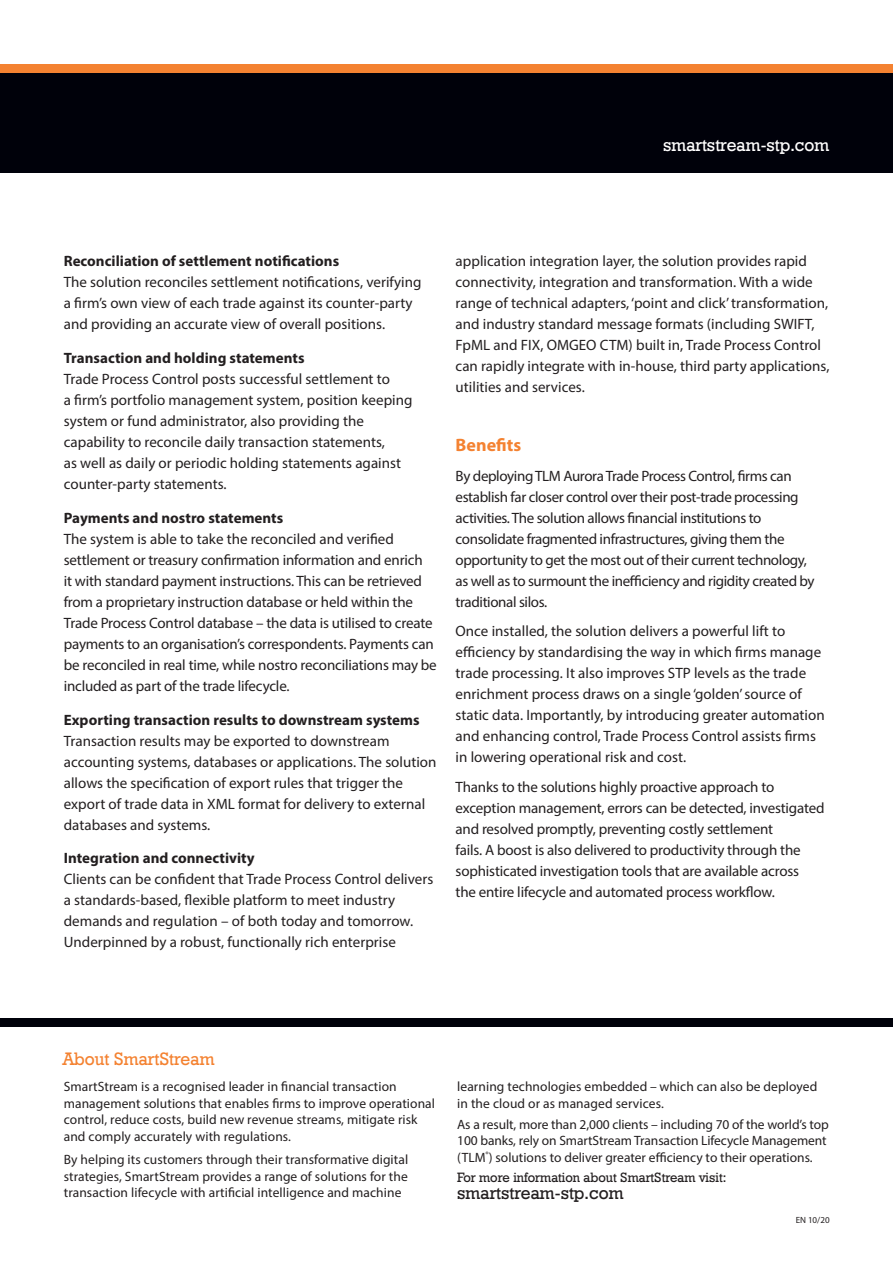
<style>
.page{position:relative;width:893px;height:1263px;background:#fff}
.page>*{position:absolute;margin:0;border:0;box-sizing:border-box;transform-origin:0 0}
.t1{font:18px "Geometric Slab 712 BT Medium A";color:#fff}
.t2{font:18px "Geometric Slab 712 BT Medium A";color:#231f20}
.t3{font:18px "Geometric Slab 712 BT Medium A";color:#f48231}
.t4{font:700 18px "Myriad Pro";color:#f48231}
.t5{font:15px/21px "Myriad Pro";color:#231f20}
.t6{font:15px/21px "Myriad Pro";letter-spacing:-.025em;color:#231f20}
.t7{font:700 15px "Myriad Pro";color:#231f20}
.t8{font:13.5px/16.5px "Myriad Pro";letter-spacing:.005em;color:#231f20}
.t9{font:13.5px "Geometric Slab 712 BT Medium A";color:#231f20}
.t10{font:9px "Myriad Pro";color:#231f20}
</style>
<div class="page">
<div style="left:0;top:64px;width:893px;height:100px;background:#f48231"></div>
<div style="left:0;top:73px;width:893px;height:100px;background:#00010a"></div>
<div style="left:0;top:1018px;width:893px;height:9px;background:#00010a"></div>
<p class="t1" style="left:663px;top:133px;width:168px">smartstream-stp.com</p>
<p class="t7" style="left:64px;top:252px;width:277px">Reconciliation of settlement notifications</p>
<p class="t5" style="left:64px;top:272px;width:359px">The solution reconciles settlement notifications, verifying a firm’s own view of each trade against its counter-party and providing an accurate view of overall positions.</p>
<p class="t7" style="left:64px;top:348px;width:242px">Transaction and holding statements</p>
<p class="t5" style="left:64px;top:368px;width:350px">Trade Process Control posts successful settlement to<br>a firm’s portfolio management system, position keeping system or fund administrator, also providing the capability to reconcile daily transaction statements,<br>as well as daily or periodic holding statements against counter-party statements.</p>
<p class="t7" style="left:64px;top:508px;width:221px">Payments and nostro statements</p>
<p class="t5" style="left:64px;top:528px;width:375px">The system is able to take the reconciled and verified settlement or treasury confirmation information and enrich<br>it with standard payment instructions. This can be retrieved from a proprietary instruction database or held within the Trade Process Control database – the data is utilised to create payments to an organisation’s correspondents. Payments can be reconciled in real time, while nostro reconciliations may be included as part of the trade lifecycle.</p>
<p class="t7" style="left:64px;top:710px;width:357px">Exporting transaction results to downstream systems</p>
<p class="t5" style="left:64px;top:730px;width:374px">Transaction results may be exported to downstream accounting systems, databases or applications. The solution allows the specification of export rules that trigger the export of trade data in XML format for delivery to external databases and systems.</p>
<p class="t7" style="left:64px;top:849px;width:192px">Integration and connectivity</p>
<p class="t5" style="left:64px;top:869px;width:371px">Clients can be confident that Trade Process Control delivers a standards-based, flexible platform to meet industry demands and regulation – of both today and tomorrow.<br>Underpinned by a robust, functionally rich enterprise</p>
<p class="t5" style="left:456px;top:251px;width:375px">application integration layer, the solution provides rapid connectivity, integration and transformation. With a wide range of technical adapters, ‘point and click’ transformation, and industry standard message formats (including SWIFT, FpML and FIX, OMGEO CTM) built in, Trade Process Control can rapidly integrate with in-house, third party applications, utilities and services.</p>
<p class="t4" style="left:456px;top:434px;width:67px">Benefits</p>
<p class="t6" style="left:456px;top:465px;width:361px">By deploying TLM Aurora Trade Process Control, firms can establish far closer control over their post-trade processing activities. The solution allows financial institutions to consolidate fragmented infrastructures, giving them the opportunity to get the most out of their current technology, as well as to surmount the inefficiency and rigidity created by traditional silos.</p>
<p class="t5" style="left:456px;top:621px;width:371px">Once installed, the solution delivers a powerful lift to efficiency by standardising the way in which firms manage trade processing. It also improves STP levels as the trade enrichment process draws on a single ‘golden’ source of static data. Importantly, by introducing greater automation and enhancing control, Trade Process Control assists firms in lowering operational risk and cost.</p>
<p class="t5" style="left:456px;top:776px;width:371px">Thanks to the solutions highly proactive approach to exception management, errors can be detected, investigated and resolved promptly, preventing costly settlement<br>fails. A boost is also delivered to productivity through the sophisticated investigation tools that are available across<br>the entire lifecycle and automated process workflow.</p>
<p class="t3" style="left:63px;top:1047px;width:153px">About SmartStream</p>
<p class="t8" style="left:64px;top:1078px;width:373px">SmartStream is a recognised leader in financial transaction management solutions that enables firms to improve operational control, reduce costs, build new revenue streams, mitigate risk and comply accurately with regulations.</p>
<p class="t8" style="left:64px;top:1151px;width:346px;text-align:justify">By helping its customers through their transformative digital strategies, SmartStream provides a range of solutions for the transaction lifecycle with artificial intelligence and machine</p>
<p class="t8" style="left:457px;top:1078px;width:362px">learning technologies embedded – which can also be deployed in the cloud or as managed services.</p>
<p class="t8" style="left:457px;top:1115px;width:373px">As a result, more than 2,000 clients – including 70 of the world’s top<br>100 banks, rely on SmartStream Transaction Lifecycle Management (TLM<sup>®</sup>) solutions to deliver greater efficiency to their operations.</p>
<p class="t9" style="left:457px;top:1169px;width:271px">For more information about SmartStream visit:</p>
<p class="t2" style="left:457px;top:1181px;width:168px">smartstream-stp.com</p>
<p class="t10" style="left:796px;top:1214px;width:35px">EN 10/20</p>
</div>
